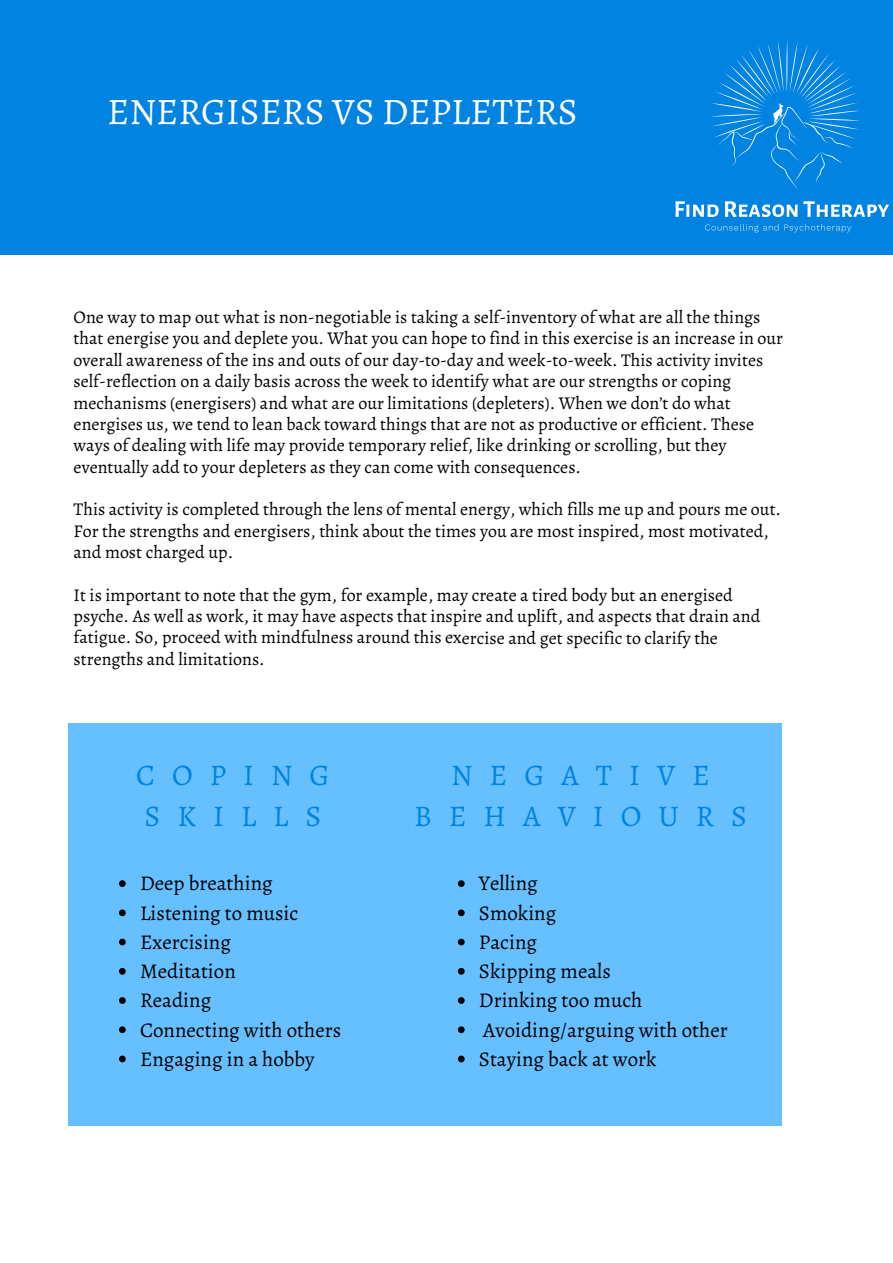
<style>
.page{position:relative;width:893px;height:1263px;background:#fff}
.page>*{position:absolute;margin:0;border:0;box-sizing:border-box;transform-origin:0 0}
.t1{font:37.5px "Alegreya SC";color:#fff}
.t2{font:30px/41.5px "Alegreya SC";letter-spacing:.565em;color:#0083e1}
.t3{font:21px/29.2px "Alegreya";color:#000}
.t4{font:18px/21.3px "Alegreya";color:#000}
</style>
<div class="page">
<div style="left:0;top:0;width:892px;height:237px;background:#0083e1"></div>
<div style="left:0;top:17px;width:892px;height:238px;background:#0083e1"></div>
<div style="left:69px;top:723px;width:713px;height:402px;background:#66bfff"></div>
<svg style="left:119px;top:880px;width:7px;height:7px"></svg>
<svg style="left:119px;top:909px;width:7px;height:7px"></svg>
<svg style="left:119px;top:939px;width:7px;height:6px"></svg>
<svg style="left:119px;top:968px;width:7px;height:7px"></svg>
<svg style="left:119px;top:997px;width:7px;height:7px"></svg>
<svg style="left:119px;top:1026px;width:7px;height:7px"></svg>
<svg style="left:119px;top:1055px;width:7px;height:7px"></svg>
<svg style="left:458px;top:880px;width:7px;height:7px"></svg>
<svg style="left:458px;top:909px;width:7px;height:7px"></svg>
<svg style="left:458px;top:939px;width:7px;height:6px"></svg>
<svg style="left:458px;top:968px;width:7px;height:7px"></svg>
<svg style="left:458px;top:997px;width:7px;height:7px"></svg>
<svg style="left:458px;top:1026px;width:7px;height:7px"></svg>
<svg style="left:458px;top:1055px;width:7px;height:7px"></svg>
<svg style="left:705px;top:224px;width:146px;height:8px"></svg>
<svg style="left:675px;top:41px;width:214px;height:176px"></svg>
<h1 class="t1" style="left:89px;top:67px;width:507px">NON-NEGOTIABLE SELF-CARE</h1>
<h1 class="t1" style="left:107px;top:85px;width:472px">ENERGISERS VS DEPLETERS</h1>
<p class="t4" style="left:74px;top:306px;width:711px">One way to map out what is non-negotiable is taking a self-inventory of what are all the things that energise you and deplete you. What you can hope to find in this exercise is an increase in our overall awareness of the ins and outs of our day-to-day and week-to-week. This activity invites self-reflection on a daily basis across the week to identify what are our strengths or coping mechanisms (energisers) and what are our limitations (depleters). When we don’t do what energises us, we tend to lean back toward things that are not as productive or efficient. These ways of dealing with life may provide temporary relief, like drinking or scrolling, but they eventually add to your depleters as they can come with consequences.</p>
<p class="t4" style="left:74px;top:499px;width:709px">This activity is completed through the lens of mental energy, which fills me up and pours me out.<br>For the strengths and energisers, think about the times you are most inspired, most motivated, and most charged up.</p>
<p class="t4" style="left:74px;top:584px;width:688px">It is important to note that the gym, for example, may create a tired body but an energised psyche. As well as work, it may have aspects that inspire and uplift, and aspects that drain and fatigue. So, proceed with mindfulness around this exercise and get specific to clarify the strengths and limitations.</p>
<h2 class="t2" style="left:136px;top:753px;width:195px">COPING<br>SKILLS</h2>
<h2 class="t2" style="left:414px;top:753px;width:335px;text-align:center">NEGATIVE<br>BEHAVIOURS</h2>
<p class="t3" style="left:140px;top:869px;width:203px">Deep breathing<br>Listening to music<br>Exercising<br>Meditation<br>Reading<br>Connecting with others<br>Engaging in a hobby</p>
<p class="t3" style="left:479px;top:869px;width:250px">Yelling<br>Smoking<br>Pacing<br>Skipping meals<br>Drinking too much<br>Avoiding/arguing with other<br>Staying back at work</p>
</div>
